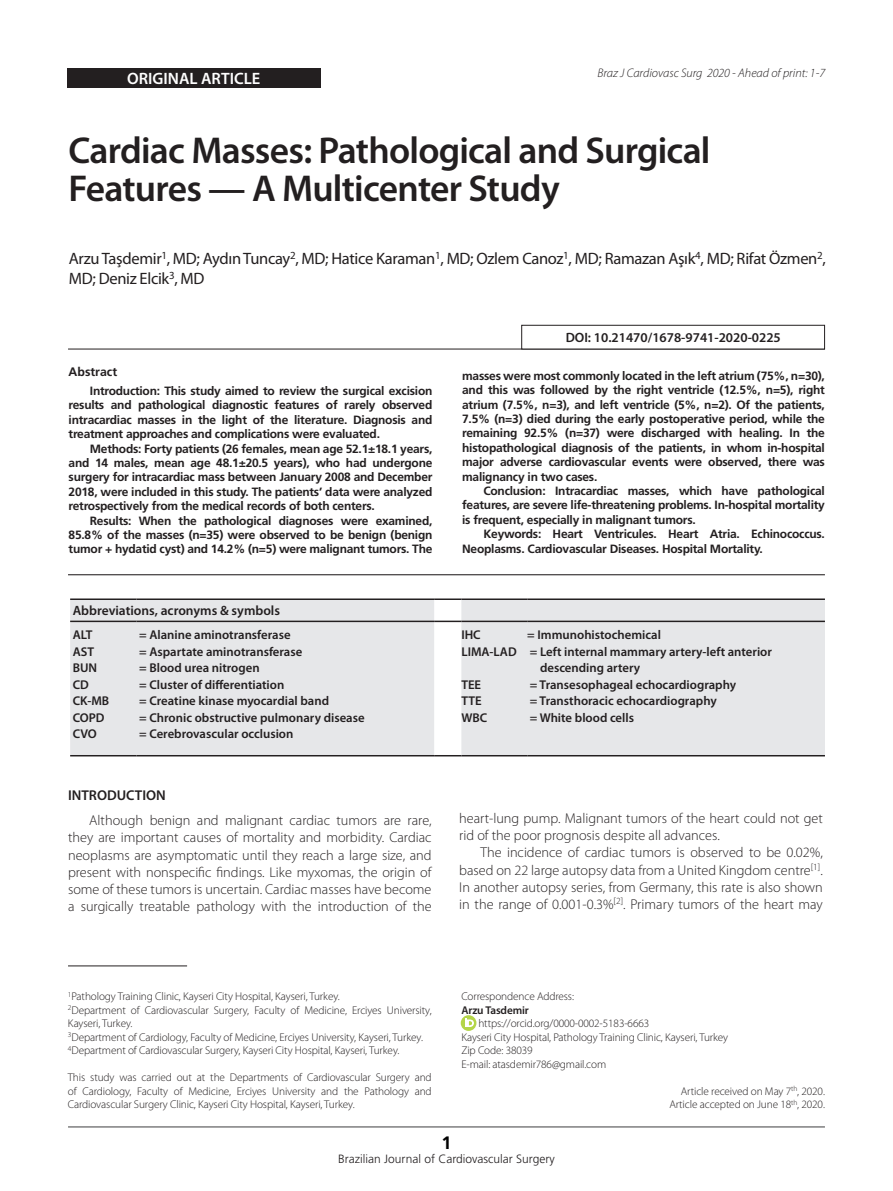
<style>
.page{position:relative;width:893px;height:1191px;background:#fff}
.page>*{position:absolute;margin:0;border:0;box-sizing:border-box;transform-origin:0 0}
.Titulo_1{font:600 37.5px/37.5px "Myriad Pro";letter-spacing:-.02em;color:#231f20}
.t1{font:700 18px "Frutiger";color:#000}
.t2{font:16.5px/19.8px "Myriad Pro";letter-spacing:-.02em;color:#231f20}
.t3{font:600 16.5px "Myriad Pro";color:#fff}
.t4{font:300 14.25px/17.1px "Myriad Pro";color:#231f20;text-align:justify}
.Titulos_2{font:600 14.25px "Myriad Pro";color:#231f20}
.pe_de_pagina{font:600 13.5px "Myriad Pro";color:#231f20}
.t5{font:600 12.75px "Myriad Pro";color:#231f20}
.t6{font:italic 300 12.45px "Myriad Pro";color:#231f20}
.Resumos{font:700 12.3px "Frutiger";color:#231f20}
.abstract{font:700 12px/14.4px "Frutiger";letter-spacing:-.02em;color:#231f20;text-align:justify}
.t7{font:300 12px "Frutiger";color:#231f20}
.pe_de_pagina_2{font:300 11.25px/13.5px "Myriad Pro";letter-spacing:-.01em;color:#231f20}
.pe_de_pagina_2-2{font:600 11.25px "Myriad Pro";letter-spacing:-.01em;color:#231f20}
</style>
<div class="page">
<hr style="left:68px;top:1126px;width:757px;height:1px;background:#3e3e3f">
<div style="left:67px;top:68px;width:254px;height:20px;background:#231f20"></div>
<hr style="left:68px;top:574px;width:757px;height:1px;background:#231f20">
<hr style="left:68px;top:349px;width:757px;height:1px;background:#231f20">
<div style="left:521px;top:325px;width:304px;height:24px;border:1px solid #231f20"></div>
<hr style="left:68px;top:965px;width:119px;height:1px;background:#231f20">
<div style="left:70px;top:600px;width:755px;height:155px;background:#e6e7e9"></div>
<hr style="left:70px;top:598px;width:66px;height:2px;background:#231f20">
<hr style="left:136px;top:598px;width:298px;height:2px;background:#231f20">
<hr style="left:434px;top:598px;width:27px;height:2px;background:#231f20">
<hr style="left:461px;top:598px;width:66px;height:2px;background:#231f20">
<hr style="left:527px;top:598px;width:298px;height:2px;background:#231f20">
<hr style="left:70px;top:620px;width:66px;height:2px;background:#231f20">
<hr style="left:136px;top:620px;width:298px;height:2px;background:#231f20">
<hr style="left:434px;top:620px;width:27px;height:2px;background:#231f20">
<hr style="left:461px;top:620px;width:66px;height:2px;background:#231f20">
<hr style="left:527px;top:620px;width:298px;height:2px;background:#231f20">
<hr style="left:70px;top:755px;width:66px;height:1px;background:#231f20">
<hr style="left:136px;top:755px;width:298px;height:1px;background:#231f20">
<svg style="left:434px;top:755px;width:27px;height:1px"></svg>
<hr style="left:461px;top:755px;width:66px;height:1px;background:#231f20">
<hr style="left:527px;top:755px;width:298px;height:1px;background:#231f20">
<svg style="left:461px;top:1015px;width:15px;height:16px"></svg>
<svg style="left:465px;top:1018px;width:8px;height:8px"></svg>
<p class="t3" style="left:127px;top:69px;width:135px">ORIGINAL ARTICLE</p>
<p class="t6" style="left:597px;top:66px;width:229px">Braz J Cardiovasc Surg 2020 - Ahead of print: 1-7</p>
<p class="Titulo_1" style="left:69px;top:133px;width:644px">Cardiac Masses: Pathological and Surgical<br>Features — A Multicenter Study</p>
<p class="t2" style="left:69px;top:249px;width:758px">Arzu Taşdemir<sup>1</sup>, MD; Aydın Tuncay<sup>2</sup>, MD; Hatice Karaman<sup>1</sup>, MD; Ozlem Canoz<sup>1</sup>, MD; Ramazan Aşık<sup>4</sup>, MD; Rifat Özmen<sup>2</sup>,<br>MD; Deniz Elcik<sup>3</sup>, MD</p>
<p class="Resumos" style="left:69px;top:365px;width:50px">Abstract</p>
<p class="abstract" style="left:69px;top:383px;width:365px;text-indent:21px">Introduction: This study aimed to review the surgical excision results and pathological diagnostic features of rarely observed intracardiac masses in the light of the literature. Diagnosis and treatment approaches and complications were evaluated.</p>
<p class="abstract" style="left:69px;top:441px;width:365px;text-indent:21px">Methods: Forty patients (26 females, mean age 52.1±18.1 years, and 14 males, mean age 48.1±20.5 years), who had undergone surgery for intracardiac mass between January 2008 and December 2018, were included in this study. The patients’ data were analyzed retrospectively from the medical records of both centers.</p>
<p class="abstract" style="left:69px;top:513px;width:365px;text-indent:21px">Results: When the pathological diagnoses were examined, 85.8% of the masses (n=35) were observed to be benign (benign tumor + hydatid cyst) and 14.2% (n=5) were malignant tumors. The</p>
<p class="pe_de_pagina" style="left:73px;top:603px;width:209px">Abbreviations, acronyms &amp; symbols</p>
<p class="t5" style="left:73px;top:628px;width:21px">ALT</p>
<p class="t5" style="left:73px;top:644px;width:23px">AST</p>
<p class="t5" style="left:73px;top:661px;width:26px">BUN</p>
<p class="t5" style="left:73px;top:677px;width:18px">CD</p>
<p class="t5" style="left:73px;top:694px;width:38px">CK-MB</p>
<p class="t5" style="left:73px;top:710px;width:33px">COPD</p>
<p class="t5" style="left:73px;top:727px;width:26px">CVO</p>
<p class="t5" style="left:139px;top:628px;width:153px">= Alanine aminotransferase</p>
<p class="t5" style="left:139px;top:644px;width:165px">= Aspartate aminotransferase</p>
<p class="t5" style="left:139px;top:661px;width:122px">= Blood urea nitrogen</p>
<p class="t5" style="left:139px;top:677px;width:147px">= Cluster of differentiation</p>
<p class="t5" style="left:139px;top:694px;width:191px">= Creatine kinase myocardial band</p>
<p class="t5" style="left:139px;top:710px;width:227px">= Chronic obstructive pulmonary disease</p>
<p class="t5" style="left:139px;top:727px;width:156px">= Cerebrovascular occlusion</p>
<p class="pe_de_pagina" style="left:566px;top:330px;width:217px">DOI: 10.21470/1678-9741-2020-0225</p>
<p class="abstract" style="left:462px;top:368px;width:364px">masses were most commonly located in the left atrium (75%, n=30), and this was followed by the right ventricle (12.5%, n=5), right atrium (7.5%, n=3), and left ventricle (5%, n=2). Of the patients, 7.5% (n=3) died during the early postoperative period, while the remaining 92.5% (n=37) were discharged with healing. In the histopathological diagnosis of the patients, in whom in-hospital major adverse cardiovascular events were observed, there was malignancy in two cases.</p>
<p class="abstract" style="left:462px;top:483px;width:364px;text-indent:21px">Conclusion: Intracardiac masses, which have pathological features, are severe life-threatening problems. In-hospital mortality is frequent, especially in malignant tumors.</p>
<p class="abstract" style="left:462px;top:527px;width:364px;text-indent:21px">Keywords: Heart Ventricules. Heart Atria. Echinococcus.<br>Neoplasms. Cardiovascular Diseases. Hospital Mortality.</p>
<p class="t5" style="left:461px;top:628px;width:21px">IHC</p>
<p class="t5" style="left:461px;top:644px;width:57px">LIMA-LAD</p>
<p class="t5" style="left:461px;top:677px;width:21px">TEE</p>
<p class="t5" style="left:461px;top:694px;width:22px">TTE</p>
<p class="t5" style="left:461px;top:710px;width:27px">WBC</p>
<p class="t5" style="left:527px;top:628px;width:135px">= Immunohistochemical</p>
<p class="t5" style="left:530px;top:644px;width:244px">= Left internal mammary artery-left anterior</p>
<p class="t5" style="left:540px;top:661px;width:102px">descending artery</p>
<p class="t5" style="left:530px;top:677px;width:208px">= Transesophageal echocardiography</p>
<p class="t5" style="left:530px;top:694px;width:188px">= Transthoracic echocardiography</p>
<p class="t5" style="left:530px;top:710px;width:106px">= White blood cells</p>
<p class="Titulos_2" style="left:68px;top:787px;width:99px">INTRODUCTION</p>
<p class="t4" style="left:68px;top:812px;width:365px;text-indent:21px">Although benign and malignant cardiac tumors are rare, they are important causes of mortality and morbidity. Cardiac neoplasms are asymptomatic until they reach a large size, and present with nonspecific findings. Like myxomas, the origin of some of these tumors is uncertain. Cardiac masses have become a surgically treatable pathology with the introduction of the</p>
<p class="t4" style="left:459px;top:810px;width:365px">heart-lung pump. Malignant tumors of the heart could not get rid of the poor prognosis despite all advances.</p>
<p class="t4" style="left:459px;top:844px;width:365px;text-indent:21px">The incidence of cardiac tumors is observed to be 0.02%, based on 22 large autopsy data from a United Kingdom centre<sup>[1]</sup>.<br>In another autopsy series, from Germany, this rate is also shown in the range of 0.001-0.3%<sup>[2]</sup>. Primary tumors of the heart may</p>
<p class="pe_de_pagina_2" style="left:68px;top:990px;width:273px"><sup>1</sup>Pathology Training Clinic, Kayseri City Hospital, Kayseri, Turkey.</p>
<p class="pe_de_pagina_2" style="left:68px;top:1003px;width:365px"><sup>2</sup>Department of Cardiovascular Surgery, Faculty of Medicine, Erciyes University,<br>Kayseri, Turkey.</p>
<p class="pe_de_pagina_2" style="left:68px;top:1030px;width:357px"><sup>3</sup>Department of Cardiology, Faculty of Medicine, Erciyes University, Kayseri, Turkey.</p>
<p class="pe_de_pagina_2" style="left:68px;top:1044px;width:333px"><sup>4</sup>Department of Cardiovascular Surgery, Kayseri City Hospital, Kayseri, Turkey.</p>
<p class="pe_de_pagina_2" style="left:68px;top:1071px;width:365px;text-align:justify">This study was carried out at the Departments of Cardiovascular Surgery and of Cardiology, Faculty of Medicine, Erciyes University and the Pathology and Cardiovascular Surgery Clinic, Kayseri City Hospital, Kayseri, Turkey.</p>
<p class="pe_de_pagina_2" style="left:461px;top:990px;width:114px">Correspondence Address:</p>
<p class="pe_de_pagina_2-2" style="left:461px;top:1003px;width:69px">Arzu Tasdemir</p>
<p class="pe_de_pagina_2" style="left:478px;top:1017px;width:172px">https://orcid.org/0000-0002-5183-6663</p>
<p class="pe_de_pagina_2" style="left:461px;top:1030px;width:268px">Kayseri City Hospital, Pathology Training Clinic, Kayseri, Turkey</p>
<p class="pe_de_pagina_2" style="left:461px;top:1044px;width:73px">Zip Code: 38039</p>
<p class="pe_de_pagina_2" style="left:461px;top:1057px;width:146px">E-mail: atasdemir786@gmail.com</p>
<p class="pe_de_pagina_2" style="left:681px;top:1084px;width:146px">Article received on May 7<sup>th</sup>, 2020.</p>
<p class="pe_de_pagina_2" style="left:669px;top:1098px;width:157px">Article accepted on June 18<sup>th</sup>, 2020.</p>
<h2 class="t1" style="left:441px;top:1132px;width:12px">1</h2>
<p class="t7" style="left:338px;top:1152px;width:218px">Brazilian Journal of Cardiovascular Surgery</p>
</div>
